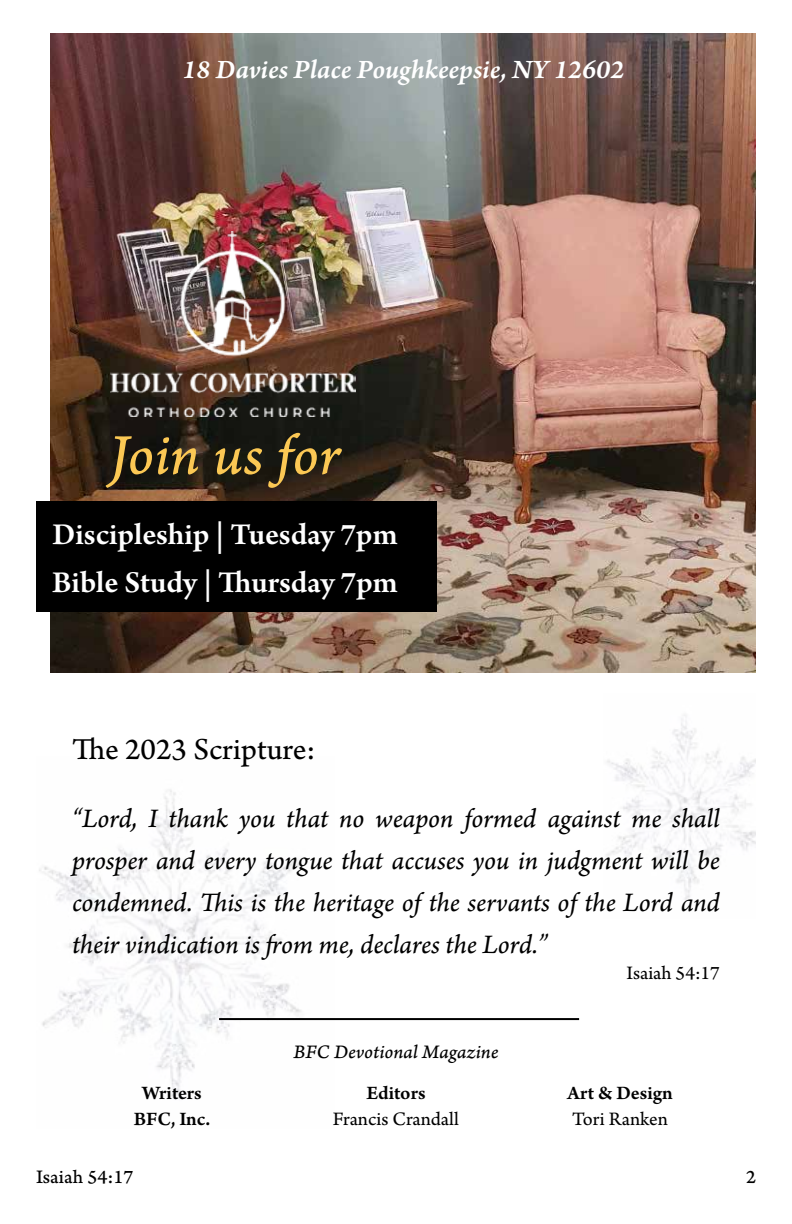
<style>
.page{position:relative;width:792px;height:1224px;background:#fff}
.page>*{position:absolute;margin:0;border:0;box-sizing:border-box;transform-origin:0 0}
.t1{font:60px "Arno Pro Italic Caption";letter-spacing:-.005em;color:#fbc854}
.t2{font:600 32px/48px "Arno Pro";color:#fff}
.t3{font:32px "Arno Pro Sm Text";color:#000}
.t4{font:28px/42px "Arno Pro Italic Sm Text";letter-spacing:-.005em;color:#000;text-align:justify}
.t5{font:28px "Arno Pro Smbd Italic Sm Text";color:#fff}
.t6{font:20px "Arno Pro Sm Text";color:#000}
.t7{font:20px/26px "Arno Pro Smbd Sm Text";color:#000;text-align:center}
.t8{font:20px "Arno Pro Italic Caption";letter-spacing:-.005em;color:#000}
.t9{font:20px "Arno Pro Caption";color:#000}
</style>
<div class="page">
<img style="left:50px;top:33px;width:706px;height:639px">
<div style="left:36px;top:501px;width:400px;height:111px;background:#000"></div>
<img style="left:39px;top:789px;width:295px;height:309px">
<img style="left:606px;top:715px;width:150px;height:186px">
<hr style="left:219px;top:1018px;width:360px;height:2px;background:#000">
<img style="left:110px;top:232px;width:246px;height:184px">
<p class="t5" style="left:182px;top:53px;width:444px">18 Davies Place Poughkeepsie, NY 12602</p>
<h1 class="t1" style="left:109px;top:419px;width:234px">Join us for</h1>
<p class="t2" style="left:52px;top:512px;width:347px">Discipleship | Tuesday 7pm<br>Bible Study | Thursday 7pm</p>
<p class="t3" style="left:72px;top:731px;width:245px">The 2023 Scripture:</p>
<p class="t4" style="left:72px;top:799px;width:650px">“Lord, I thank you that no weapon formed against me shall prosper and every tongue that accuses you in judgment will be condemned. This is the heritage of the servants of the Lord and their vindication is from me, declares the Lord.”</p>
<p class="t6" style="left:627px;top:961px;width:95px">Isaiah 54:17</p>
<p class="t8" style="left:294px;top:1040px;width:206px">BFC Devotional Magazine</p>
<p class="t7" style="left:134px;top:1081px;width:78px">Writers<br>BFC, Inc.</p>
<p class="t7" style="left:366px;top:1081px;width:61px">Editors</p>
<p class="t6" style="left:333px;top:1107px;width:128px">Francis Crandall</p>
<p class="t7" style="left:567px;top:1081px;width:107px">Art &amp; Design</p>
<p class="t6" style="left:572px;top:1107px;width:97px">Tori Ranken</p>
<p class="t9" style="left:36px;top:1165px;width:99px">Isaiah 54:17</p>
<p class="t9" style="left:746px;top:1165px;width:11px">2</p>
</div>
